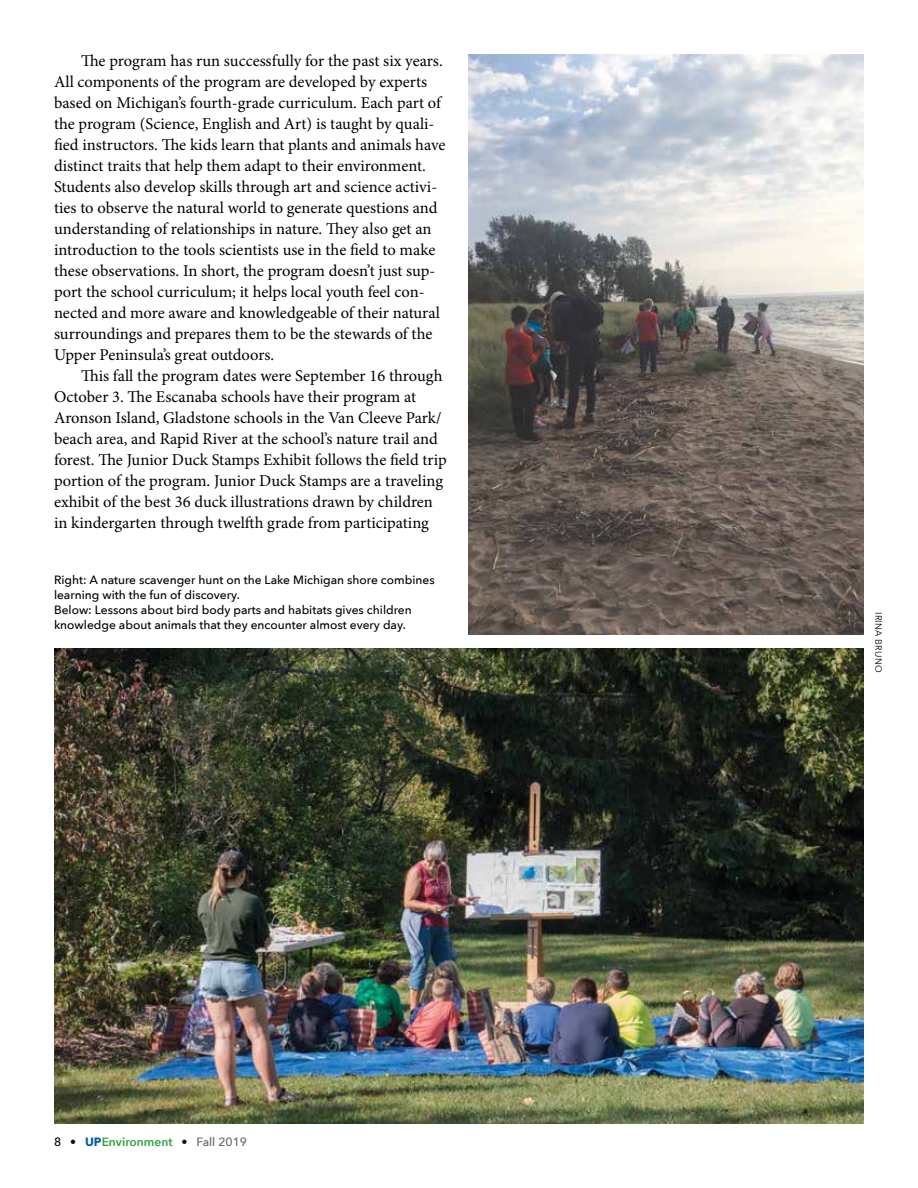
<style>
.page{position:relative;width:918px;height:1188px;background:#fff}
.page>*{position:absolute;margin:0;border:0;box-sizing:border-box;transform-origin:0 0}
.t1{font:16.5px/21px "Minion Pro";color:#000}
.t2{font:500 12px/15px "Avenir Next";color:#000}
.t3{font:600 12px "Avenir Next";color:#2da343}
.t4{font:9px "Avenir Next";letter-spacing:.04em;color:#000}
.s1{font-weight:500;color:#000}
.s2{font-weight:700;color:#005ca9}
.s3{font-weight:500;color:#636466}
</style>
<div class="page">
<img style="left:468px;top:54px;width:396px;height:580px">
<img style="left:54px;top:648px;width:810px;height:475px">
<p class="t1" style="left:54px;top:50px;width:393px;text-indent:27px">The program has run successfully for the past six years.<br>All components of the program are developed by experts based on Michigan’s fourth-grade curriculum. Each part of the program (Science, English and Art) is taught by quali&shy;fied instructors. The kids learn that plants and animals have distinct traits that help them adapt to their environment.<br>Students also develop skills through art and science activi&shy;ties to observe the natural world to generate questions and understanding of relationships in nature. They also get an introduction to the tools scientists use in the field to make these observations. In short, the program doesn’t just sup&shy;port the school curriculum; it helps local youth feel con&shy;nected and more aware and knowledgeable of their natural surroundings and prepares them to be the stewards of the Upper Peninsula’s great outdoors.</p>
<p class="t1" style="left:54px;top:365px;width:394px;text-indent:27px">This fall the program dates were September 16 through October 3. The Escanaba schools have their program at Aronson Island, Gladstone schools in the Van Cleeve Park/ beach area, and Rapid River at the school’s nature trail and forest. The Junior Duck Stamps Exhibit follows the field trip portion of the program. Junior Duck Stamps are a traveling exhibit of the best 36 duck illustrations drawn by children in kindergarten through twelfth grade from participating</p>
<p class="t2" style="left:54px;top:572px;width:382px">Right: A nature scavenger hunt on the Lake Michigan shore combines learning with the fun of discovery.<br>Below: Lessons about bird body parts and habitats gives children knowledge about animals that they encounter almost every day.</p>
<p class="t3" style="left:54px;top:1132px;width:194px"><span class="s1">8 •</span> <span class="s2">UP</span>Environment <span class="s1">•</span> <span class="s3">Fall 2019</span></p>
<p class="t4" style="left:886px;top:612px;width:62px;rotate:90deg">IRINA BRUNO</p>
</div>
